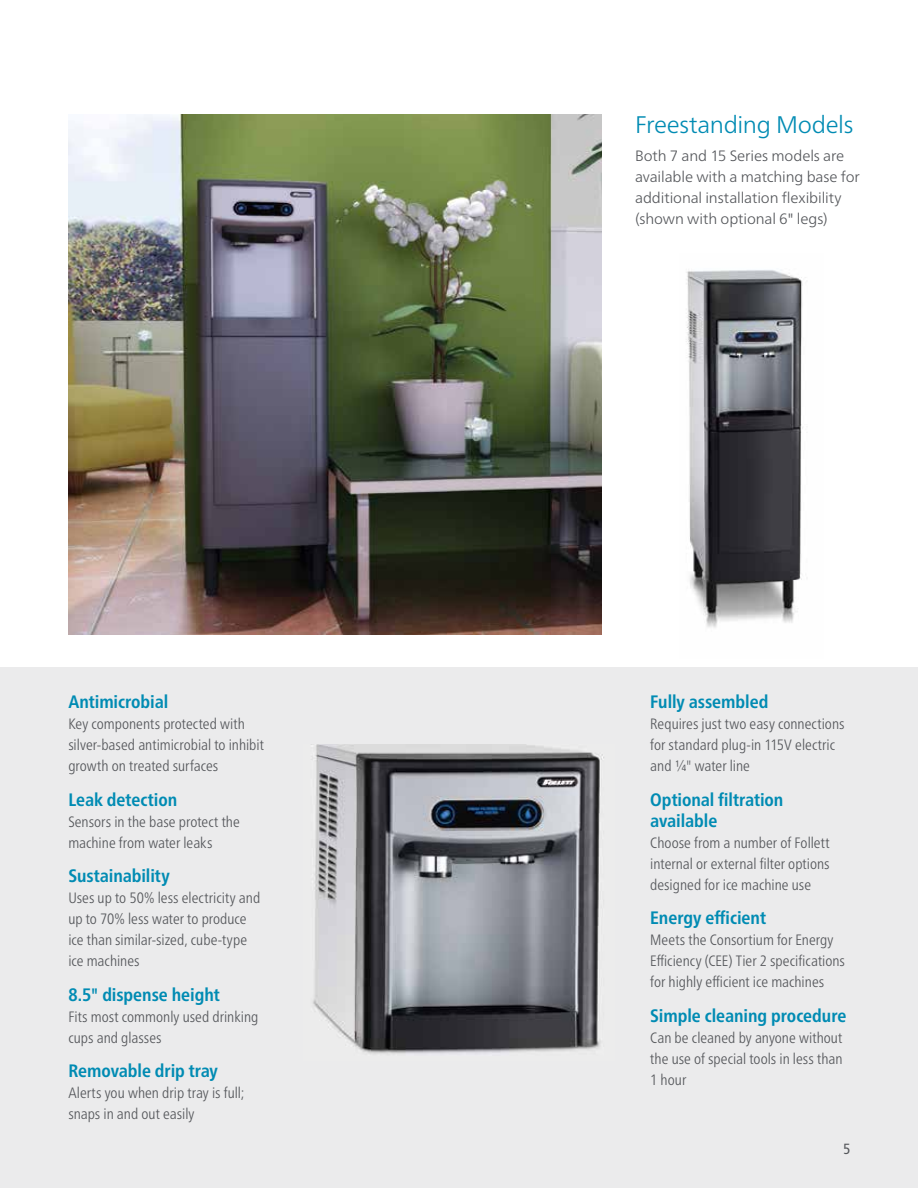
<style>
.page{position:relative;width:918px;height:1188px;background:#fff}
.page>*{position:absolute;margin:0;border:0;box-sizing:border-box;transform-origin:0 0}
.t1{font:300 24px "Frutiger Neue LT Pro";letter-spacing:-.015em;color:#008bb3}
.t2{font:700 condensed 18px/21px "Frutiger Neue LT Pro";letter-spacing:-.005em;color:#008bb3}
.t3{font:300 condensed 15px/21px "Frutiger Neue LT Pro";color:#54565a}
.t4{font:300 15px/21px "Frutiger Neue LT Pro";letter-spacing:-.01em;color:#54565a}
.t5{font:condensed 14.7px "Frutiger Neue LT Pro";color:#54565a}
.s1{font-weight:400}
</style>
<div class="page">
<img style="left:68px;top:115px;width:534px;height:520px">
<div style="left:0;top:668px;width:918px;height:520px;background:#ebebec"></div>
<img style="left:686px;top:270px;width:120px;height:358px">
<img style="left:311px;top:744px;width:293px;height:310px">
<p class="t2" style="left:68px;top:691px;width:101px">Antimicrobial</p>
<p class="t3" style="left:68px;top:713px;width:197px">Key components protected with silver-based antimicrobial to inhibit growth on treated surfaces</p>
<p class="t2" style="left:68px;top:789px;width:110px">Leak detection</p>
<p class="t3" style="left:68px;top:811px;width:173px">Sensors in the base protect the machine from water leaks</p>
<p class="t2" style="left:68px;top:865px;width:103px">Sustainability</p>
<p class="t3" style="left:68px;top:887px;width:193px">Uses up to 50% less electricity and up to 70% less water to produce ice than similar-sized, cube‑type ice machines</p>
<p class="t2" style="left:68px;top:984px;width:153px">8.5" dispense height</p>
<p class="t3" style="left:68px;top:1006px;width:192px">Fits most commonly used drinking cups and glasses</p>
<p class="t2" style="left:68px;top:1060px;width:151px">Removable drip tray</p>
<p class="t3" style="left:68px;top:1082px;width:177px">Alerts you when drip tray is full; snaps in and out easily</p>
<h1 class="t1" style="left:635px;top:110px;width:220px">Freestanding Models</h1>
<p class="t4" style="left:635px;top:145px;width:226px">Both 7 and 15 Series models are available with a matching base for additional installation flexibility (shown with optional 6<span class="s1">"</span> legs)</p>
<p class="t2" style="left:650px;top:691px;width:120px">Fully assembled</p>
<p class="t3" style="left:650px;top:713px;width:196px">Requires just two easy connections for standard plug-in 115V electric and ¼" water line</p>
<p class="t2" style="left:650px;top:789px;width:135px">Optional filtration available</p>
<p class="t3" style="left:650px;top:832px;width:181px;text-align:justify">Choose from a number of Follett internal or external filter options designed for ice machine use</p>
<p class="t2" style="left:650px;top:907px;width:117px">Energy efficient</p>
<p class="t3" style="left:650px;top:929px;width:196px">Meets the Consortium for Energy<br>Efficiency (CEE) Tier 2 specifications for highly efficient ice machines</p>
<p class="t2" style="left:650px;top:1005px;width:198px">Simple cleaning procedure</p>
<p class="t3" style="left:650px;top:1027px;width:194px;text-align:justify">Can be cleaned by anyone without the use of special tools in less than 1 hour</p>
<p class="t5" style="left:843px;top:1140px;width:9px">5</p>
</div>
